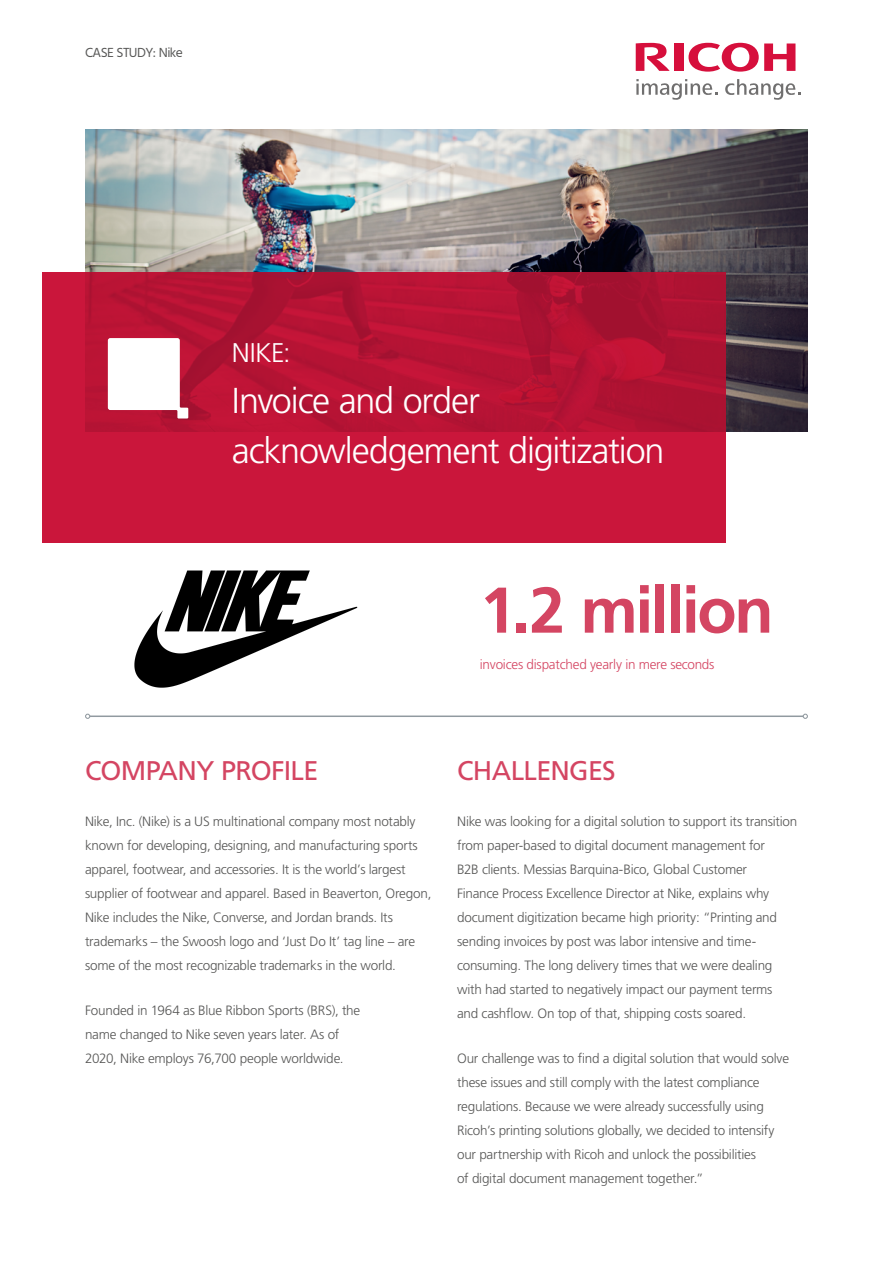
<style>
.page{position:relative;width:893px;height:1263px;background:#fff}
.page>*{position:absolute;margin:0;border:0;box-sizing:border-box;transform-origin:0 0}
.t1{font:700 64.5px "Frutiger LT Std";letter-spacing:-.04em;color:#d44562}
.t2{font:300 36px/49.5px "Frutiger";letter-spacing:-.035em;color:#fff}
.t3{font:27px "Frutiger";letter-spacing:-.025em;color:#d44562}
.t4{font:300 27px "Frutiger";color:#fff}
.t5{font:300 13.5px/24px "Frutiger";letter-spacing:-.015em;color:#575756}
.t6{font:300 13.5px "Frutiger LT Std";letter-spacing:-.015em;color:#d44562}
.t7{font:13.5px "Hind";letter-spacing:-.04em;color:#575756}
</style>
<div class="page">
<img style="left:85px;top:130px;width:723px;height:301px">
<svg style="left:43px;top:272px;width:682px;height:270px;background:#be1437"></svg>
<hr style="left:90px;top:715px;width:713px;height:2px;background:#919aa0">
<svg style="left:85px;top:714px;width:5px;height:5px"></svg>
<svg style="left:803px;top:714px;width:5px;height:5px"></svg>
<svg style="left:108px;top:338px;width:80px;height:80px"></svg>
<svg style="left:688px;top:43px;width:107px;height:29px"></svg>
<div style="left:674px;top:44px;width:9px;height:27px;background:#d60f3c"></div>
<svg style="left:636px;top:43px;width:34px;height:28px"></svg>
<svg style="left:636px;top:79px;width:81px;height:21px"></svg>
<svg style="left:725px;top:79px;width:75px;height:21px"></svg>
<img style="left:134px;top:570px;width:224px;height:118px">
<p class="t7" style="left:85px;top:43px;width:99px">CASE STUDY: Nike</p>
<h3 class="t4" style="left:232px;top:337px;width:60px">NIKE:</h3>
<h2 class="t2" style="left:232px;top:376px;width:434px">Invoice and order acknowledgement digitization</h2>
<h1 class="t1" style="left:480px;top:572px;width:295px">1.2 million</h1>
<p class="t6" style="left:480px;top:656px;width:236px">invoices dispatched yearly in mere seconds</p>
<h3 class="t3" style="left:85px;top:755px;width:235px">COMPANY PROFILE</h3>
<p class="t5" style="left:85px;top:809px;width:348px">Nike, Inc. (Nike) is a US multinational company most notably known for developing, designing, and manufacturing sports apparel, footwear, and accessories. It is the world’s largest supplier of footwear and apparel. Based in Beaverton, Oregon, Nike includes the Nike, Converse, and Jordan brands. Its trademarks – the Swoosh logo and ‘Just Do It’ tag line – are some of the most recognizable trademarks in the world.</p>
<p class="t5" style="left:85px;top:998px;width:277px">Founded in 1964 as Blue Ribbon Sports (BRS), the name changed to Nike seven years later. As of<br>2020, Nike employs 76,700 people worldwide.</p>
<h3 class="t3" style="left:457px;top:755px;width:160px">CHALLENGES</h3>
<p class="t5" style="left:457px;top:809px;width:342px">Nike was looking for a digital solution to support its transition from paper-based to digital document management for<br>B2B clients. Messias Barquina-Bico, Global Customer<br>Finance Process Excellence Director at Nike, explains why document digitization became high priority: “Printing and sending invoices by post was labor intensive and time&shy;consuming. The long delivery times that we were dealing with had started to negatively impact our payment terms<br>and cashflow. On top of that, shipping costs soared.</p>
<p class="t5" style="left:457px;top:1046px;width:333px">Our challenge was to find a digital solution that would solve these issues and still comply with the latest compliance regulations. Because we were already successfully using Ricoh’s printing solutions globally, we decided to intensify our partnership with Ricoh and unlock the possibilities<br>of digital document management together.”</p>
</div>
